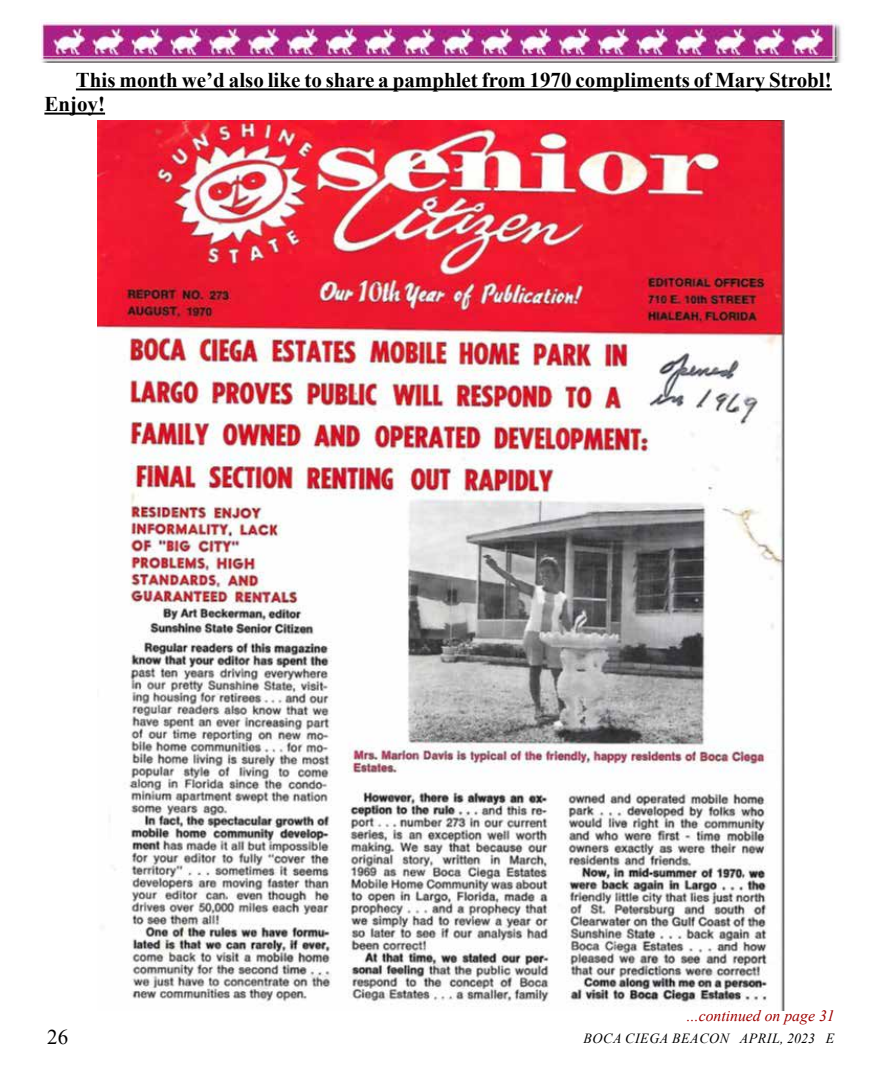
<style>
.page{position:relative;width:882px;height:1071px;background:#fff}
.page>*{position:absolute;margin:0;border:0;box-sizing:border-box;transform-origin:0 0}
.t1{font:700 21px/24.2px "Times New Roman";color:#000}
.t2{font:21px "Times New Roman";color:#000}
.t3{font:italic 15.75px "Times New Roman";color:#9e0000}
.t4{font:italic 14px "Times New Roman";letter-spacing:.035em;color:#000}
</style>
<div class="page">
<img style="left:41px;top:19px;width:803px;height:44px">
<img style="left:98px;top:120px;width:686px;height:890px">
<hr style="left:76px;top:88px;width:756px;height:2px;background:#000">
<hr style="left:44px;top:113px;width:61px;height:2px;background:#000">
<p class="t1" style="left:44px;top:67px;width:789px;text-indent:32px">This month we’d also like to share a pamphlet from 1970 compliments of Mary Strobl!<br>Enjoy!</p>
<p class="t3" style="left:687px;top:1005px;width:149px">...continued on page 31</p>
<p class="t2" style="left:47px;top:1022px;width:22px">26</p>
<p class="t4" style="left:584px;top:1029px;width:252px">BOCA CIEGA BEACON APRIL, 2023 E</p>
</div>
